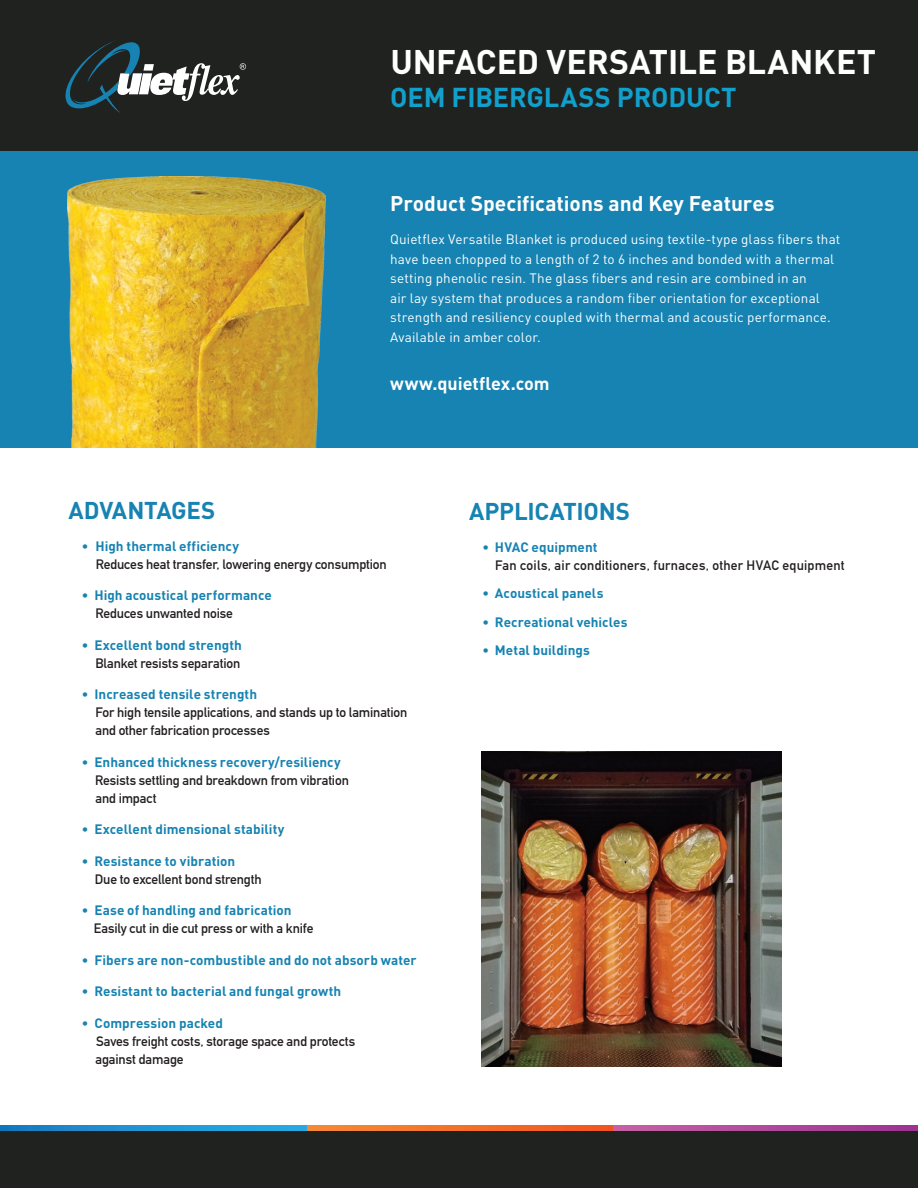
<style>
.page{position:relative;width:918px;height:1188px;background:#fff}
.page>*{position:absolute;margin:0;border:0;box-sizing:border-box;transform-origin:0 0}
.White_-_Product_Titl{font:700 33.75px "DIN Pro";letter-spacing:-.005em;color:#fff}
.White_-_Product_Titl-2{font:700 27px "DIN Pro";letter-spacing:-.005em;color:#11a0cb}
.H1_Header{font:700 24px "DIN Pro";letter-spacing:-.01em;color:#1683b2}
.White_-_Header{font:700 21px "DIN Pro";color:#fff}
.t1{font:700 18px "DIN Pro";color:#fff}
.Sub_Header{font:700 13.5px "DIN Pro";letter-spacing:.005em;color:#1683b2}
.Sub_Header-2{font:13.5px/18px "DIN Mittelschrift";letter-spacing:-.01em;color:#231f20}
.White_-_Body_Copy{font:13.5px/19.5px "DIN Pro";letter-spacing:.01em;color:#fff}
.Sub_Header-3{font:13.5px "DIN Mittelschrift";letter-spacing:.02em;color:#231f20}
</style>
<div class="page">
<div style="left:0;top:0;width:918px;height:166px;background:#202220"></div>
<div style="left:0;top:151px;width:918px;height:297px;background:#1683b2"></div>
<svg style="left:612px;top:1125px;width:306px;height:6px;background:#b04a9a"></svg>
<svg style="left:306px;top:1125px;width:306px;height:6px;background:#f2702b"></svg>
<svg style="left:0;top:1125px;width:306px;height:6px;background:#2094d1"></svg>
<div style="left:0;top:1131px;width:918px;height:57px;background:#202220"></div>
<svg style="left:66px;top:41px;width:180px;height:72px"></svg>
<img style="left:482px;top:752px;width:300px;height:314px">
<img style="left:68px;top:177px;width:257px;height:271px">
<p class="White_-_Product_Titl" style="left:390px;top:34px;width:487px">UNFACED VERSATILE BLANKET</p>
<p class="White_-_Product_Titl-2" style="left:390px;top:75px;width:348px">OEM FIBERGLASS PRODUCT</p>
<p class="White_-_Header" style="left:390px;top:186px;width:386px">Product Specifications and Key Features</p>
<p class="White_-_Body_Copy" style="left:390px;top:229px;width:452px">Quietflex Versatile Blanket is produced using textile-type glass fibers that have been chopped to a length of 2 to 6 inches and bonded with a thermal setting phenolic resin. The glass fibers and resin are combined in an<br>air lay system that produces a random fiber orientation for exceptional strength and resiliency coupled with thermal and acoustic performance.<br>Available in amber color.</p>
<p class="t1" style="left:390px;top:368px;width:161px">www.quietflex.com</p>
<p class="H1_Header" style="left:69px;top:491px;width:148px">ADVANTAGES</p>
<p class="Sub_Header" style="left:82px;top:535px;width:159px">• High thermal efficiency</p>
<p class="Sub_Header-2" style="left:96px;top:555px;width:293px">Reduces heat transfer, lowering energy consumption</p>
<p class="Sub_Header" style="left:82px;top:584px;width:191px">• High acoustical performance</p>
<p class="Sub_Header-2" style="left:95px;top:605px;width:139px">Reduces unwanted noise</p>
<p class="Sub_Header" style="left:82px;top:634px;width:161px">• Excellent bond strength</p>
<p class="Sub_Header-2" style="left:95px;top:654px;width:146px">Blanket resists separation</p>
<p class="Sub_Header" style="left:82px;top:683px;width:177px">• Increased tensile strength</p>
<p class="Sub_Header-2" style="left:95px;top:704px;width:313px">For high tensile applications, and stands up to lamination and other fabrication processes</p>
<p class="Sub_Header" style="left:82px;top:751px;width:260px">• Enhanced thickness recovery/resiliency</p>
<p class="Sub_Header-2" style="left:95px;top:771px;width:255px">Resists settling and breakdown from vibration and impact</p>
<p class="Sub_Header" style="left:82px;top:818px;width:204px">• Excellent dimensional stability</p>
<p class="Sub_Header" style="left:82px;top:850px;width:155px">• Resistance to vibration</p>
<p class="Sub_Header-2" style="left:95px;top:870px;width:168px">Due to excellent bond strength</p>
<p class="Sub_Header" style="left:82px;top:899px;width:211px">• Ease of handling and fabrication</p>
<p class="Sub_Header-2" style="left:94px;top:920px;width:221px">Easily cut in die cut press or with a knife</p>
<p class="Sub_Header" style="left:82px;top:949px;width:336px">• Fibers are non-combustible and do not absorb water</p>
<p class="Sub_Header" style="left:82px;top:980px;width:261px">• Resistant to bacterial and fungal growth</p>
<p class="Sub_Header" style="left:82px;top:1012px;width:142px">• Compression packed</p>
<p class="Sub_Header-2" style="left:95px;top:1032px;width:261px">Saves freight costs, storage space and protects against damage</p>
<p class="H1_Header" style="left:469px;top:492px;width:162px">APPLICATIONS</p>
<p class="Sub_Header" style="left:482px;top:536px;width:117px">• HVAC equipment</p>
<p class="Sub_Header-3" style="left:495px;top:557px;width:351px">Fan coils, air conditioners, furnaces, other HVAC equipment</p>
<p class="Sub_Header" style="left:482px;top:582px;width:122px">• Acoustical panels</p>
<p class="Sub_Header" style="left:482px;top:611px;width:147px">• Recreational vehicles</p>
<p class="Sub_Header" style="left:482px;top:639px;width:109px">• Metal buildings</p>
</div>
